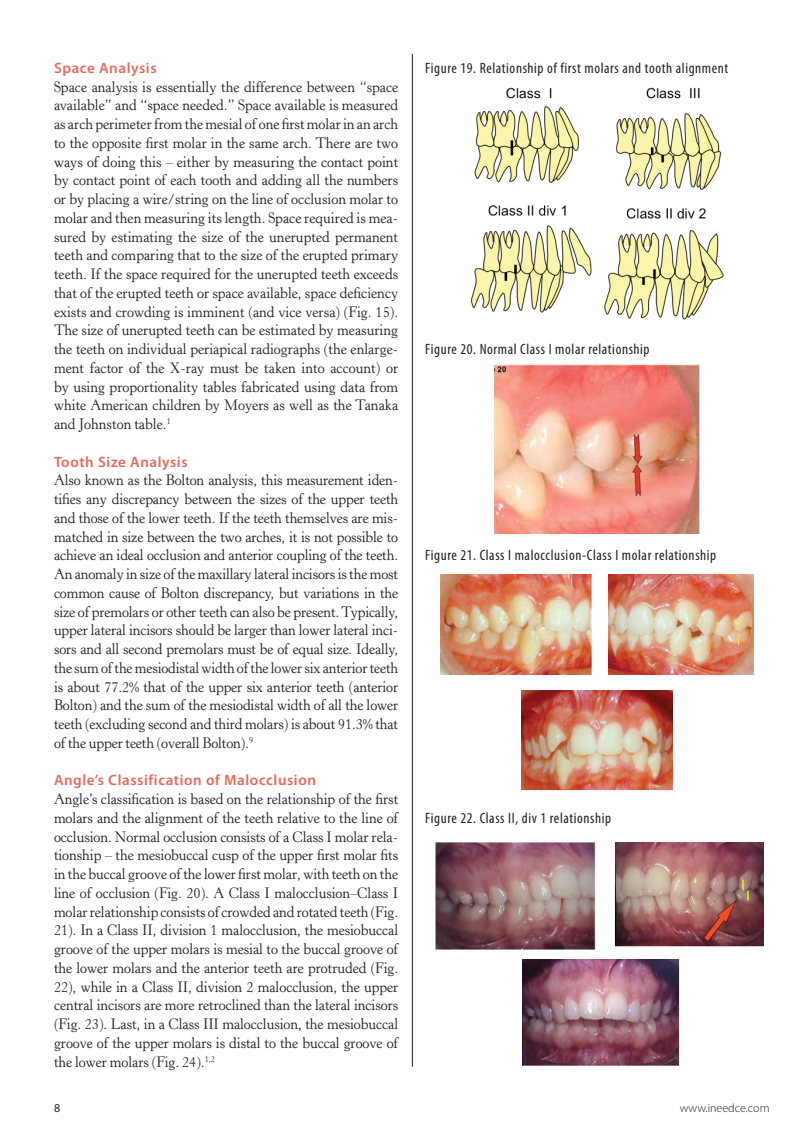
<style>
.page{position:relative;width:810px;height:1134px;background:#fff}
.page>*{position:absolute;margin:0;border:0;box-sizing:border-box;transform-origin:0 0}
.t1{font:15px/18.8px "Horley Old Style MT Std";letter-spacing:-.005em;color:#231f20;text-align:justify;scale:.95 1}
.t2{font:condensed 15px "Myriad Pro";letter-spacing:.04em;color:#231f20}
.t3{font:600 15px "Myriad Pro";letter-spacing:.04em;color:#e7695a}
.t4{font:300 12px "Myriad Pro";color:#231f20}
.t5{font:12px "Myriad Pro";color:#231f20}
</style>
<div class="page">
<hr style="left:412px;top:54px;width:1px;height:1012px;background:#231f20">
<img style="left:470px;top:87px;width:254px;height:233px">
<img style="left:495px;top:364px;width:205px;height:170px">
<img style="left:441px;top:574px;width:151px;height:101px">
<img style="left:608px;top:574px;width:146px;height:101px">
<img style="left:521px;top:690px;width:152px;height:101px">
<img style="left:522px;top:960px;width:157px;height:105px">
<img style="left:435px;top:842px;width:161px;height:107px">
<img style="left:614px;top:842px;width:149px;height:105px">
<p class="t3" style="left:54px;top:58px;width:104px">Space Analysis</p>
<p class="t1" style="left:54px;top:77px;width:364px">Space analysis is essentially the difference between “space available” and “space needed.” Space available is measured as arch perimeter from the mesial of one first molar in an arch to the opposite first molar in the same arch. There are two ways of doing this – either by measuring the contact point by contact point of each tooth and adding all the numbers or by placing a wire/string on the line of occlusion molar to molar and then measuring its length. Space required is mea&shy;sured by estimating the size of the unerupted permanent teeth and comparing that to the size of the erupted primary teeth. If the space required for the unerupted teeth exceeds that of the erupted teeth or space available, space deficiency exists and crowding is imminent (and vice versa) (Fig. 15).<br>The size of unerupted teeth can be estimated by measuring the teeth on individual periapical radiographs (the enlarge&shy;ment factor of the X-ray must be taken into account) or by using proportionality tables fabricated using data from white American children by Moyers as well as the Tanaka and Johnston table.<sup>1</sup></p>
<p class="t3" style="left:54px;top:452px;width:135px">Tooth Size Analysis</p>
<p class="t1" style="left:54px;top:471px;width:364px">Also known as the Bolton analysis, this measurement iden&shy;tifies any discrepancy between the sizes of the upper teeth and those of the lower teeth. If the teeth themselves are mis&shy;matched in size between the two arches, it is not possible to achieve an ideal occlusion and anterior coupling of the teeth.<br>An anomaly in size of the maxillary lateral incisors is the most common cause of Bolton discrepancy, but variations in the size of premolars or other teeth can also be present. Typically, upper lateral incisors should be larger than lower lateral inci&shy;sors and all second premolars must be of equal size. Ideally, the sum of the mesiodistal width of the lower six anterior teeth is about 77.2% that of the upper six anterior teeth (anterior Bolton) and the sum of the mesiodistal width of all the lower teeth (excluding second and third molars) is about 91.3% that of the upper teeth (overall Bolton).<sup>9</sup></p>
<p class="t3" style="left:54px;top:771px;width:264px">Angle’s Classification of Malocclusion</p>
<p class="t1" style="left:54px;top:790px;width:364px">Angle’s classification is based on the relationship of the first molars and the alignment of the teeth relative to the line of occlusion. Normal occlusion consists of a Class I molar rela&shy;tionship – the mesiobuccal cusp of the upper first molar fits in the buccal groove of the lower first molar, with teeth on the line of occlusion (Fig. 20). A Class I malocclusion–Class I molar relationship consists of crowded and rotated teeth (Fig.<br>21). In a Class II, division 1 malocclusion, the mesiobuccal groove of the upper molars is mesial to the buccal groove of the lower molars and the anterior teeth are protruded (Fig.<br>22), while in a Class II, division 2 malocclusion, the upper central incisors are more retroclined than the lateral incisors (Fig. 23). Last, in a Class III malocclusion, the mesiobuccal groove of the upper molars is distal to the buccal groove of the lower molars (Fig. 24).<sup>1,2</sup></p>
<p class="t2" style="left:425px;top:59px;width:305px">Figure 19. Relationship of first molars and tooth alignment</p>
<p class="t2" style="left:425px;top:340px;width:226px">Figure 20. Normal Class I molar relationship</p>
<p class="t2" style="left:425px;top:546px;width:293px">Figure 21. Class I malocclusion-Class I molar relationship</p>
<p class="t2" style="left:425px;top:809px;width:187px">Figure 22. Class II, div 1 relationship</p>
<p class="t5" style="left:54px;top:1100px;width:8px">8</p>
<p class="t4" style="left:680px;top:1100px;width:91px">www.ineedce.com</p>
</div>
